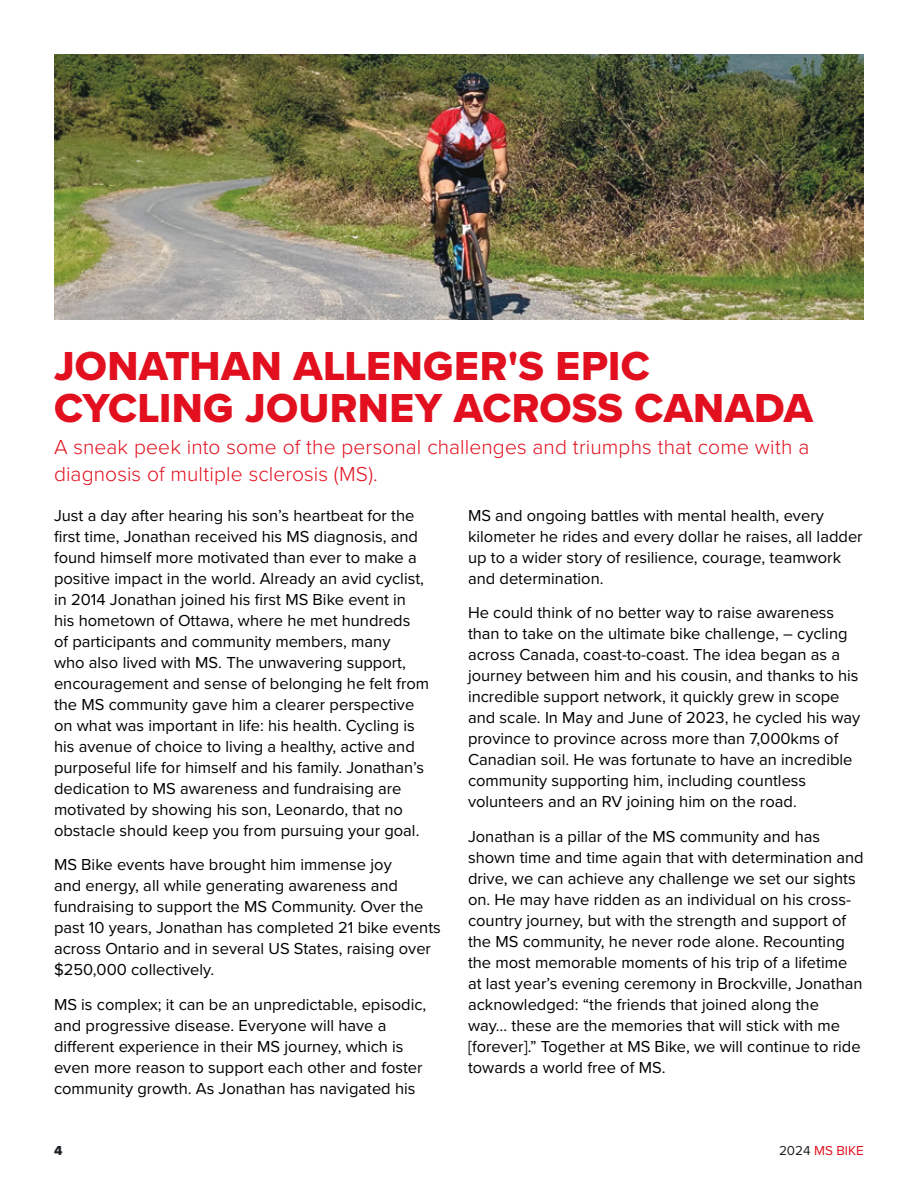
<style>
.page{position:relative;width:918px;height:1188px;background:#fff}
.page>*{position:absolute;margin:0;border:0;box-sizing:border-box;transform-origin:0 0}
.t1{font:42px/42px "Proxima Nova Extrabld";letter-spacing:.01em;color:#e2101f}
.t2{font:300 21px/27px "Proxima Nova";letter-spacing:.005em;color:#e2101f}
.t3{font:16.5px/21px "Proxima Nova";color:#000}
.t4{font:13.5px "Proxima Nova";color:#e2101f}
.t5{font:13.5px "Proxima Nova Extrabld";color:#1c1f24}
.s1{color:#1c1f24}
</style>
<div class="page">
<img style="left:54px;top:54px;width:810px;height:265px">
<h1 class="t1" style="left:54px;top:345px;width:761px">JONATHAN ALLENGER'S EPIC<br>CYCLING JOURNEY ACROSS CANADA</h1>
<p class="t2" style="left:54px;top:432px;width:757px">A sneak peek into some of the personal challenges and triumphs that come with a diagnosis of multiple sclerosis (MS).</p>
<p class="t3" style="left:54px;top:504px;width:377px">Just a day after hearing his son’s heartbeat for the first time, Jonathan received his MS diagnosis, and found himself more motivated than ever to make a positive impact in the world. Already an avid cyclist, in 2014 Jonathan joined his first MS Bike event in his hometown of Ottawa, where he met hundreds<br>of participants and community members, many<br>who also lived with MS. The unwavering support, encouragement and sense of belonging he felt from the MS community gave him a clearer perspective on what was important in life: his health. Cycling is his avenue of choice to living a healthy, active and purposeful life for himself and his family. Jonathan’s dedication to MS awareness and fundraising are motivated by showing his son, Leonardo, that no obstacle should keep you from pursuing your goal.</p>
<p class="t3" style="left:54px;top:854px;width:388px">MS Bike events have brought him immense joy<br>and energy, all while generating awareness and fundraising to support the MS Community. Over the past 10 years, Jonathan has completed 21 bike events across Ontario and in several US States, raising over $250,000 collectively.</p>
<p class="t3" style="left:54px;top:993px;width:374px">MS is complex; it can be an unpredictable, episodic, and progressive disease. Everyone will have a different experience in their MS journey, which is even more reason to support each other and foster community growth. As Jonathan has navigated his</p>
<p class="t3" style="left:468px;top:504px;width:396px">MS and ongoing battles with mental health, every kilometer he rides and every dollar he raises, all ladder up to a wider story of resilience, courage, teamwork and determination.</p>
<p class="t3" style="left:468px;top:602px;width:394px">He could think of no better way to raise awareness than to take on the ultimate bike challenge, – cycling across Canada, coast-to-coast. The idea began as a journey between him and his cousin, and thanks to his incredible support network, it quickly grew in scope and scale. In May and June of 2023, he cycled his way province to province across more than 7,000kms of Canadian soil. He was fortunate to have an incredible community supporting him, including countless volunteers and an RV joining him on the road.</p>
<p class="t3" style="left:468px;top:825px;width:397px">Jonathan is a pillar of the MS community and has shown time and time again that with determination and drive, we can achieve any challenge we set our sights on. He may have ridden as an individual on his cross&shy;country journey, but with the strength and support of the MS community, he never rode alone. Recounting the most memorable moments of his trip of a lifetime at last year’s evening ceremony in Brockville, Jonathan acknowledged: “the friends that joined along the<br>way… these are the memories that will stick with me [forever].” Together at MS Bike, we will continue to ride towards a world free of MS.</p>
<p class="t5" style="left:54px;top:1140px;width:10px">4</p>
<p class="t4" style="left:779px;top:1140px;width:86px"><span class="s1">2024</span> MS BIKE</p>
</div>
